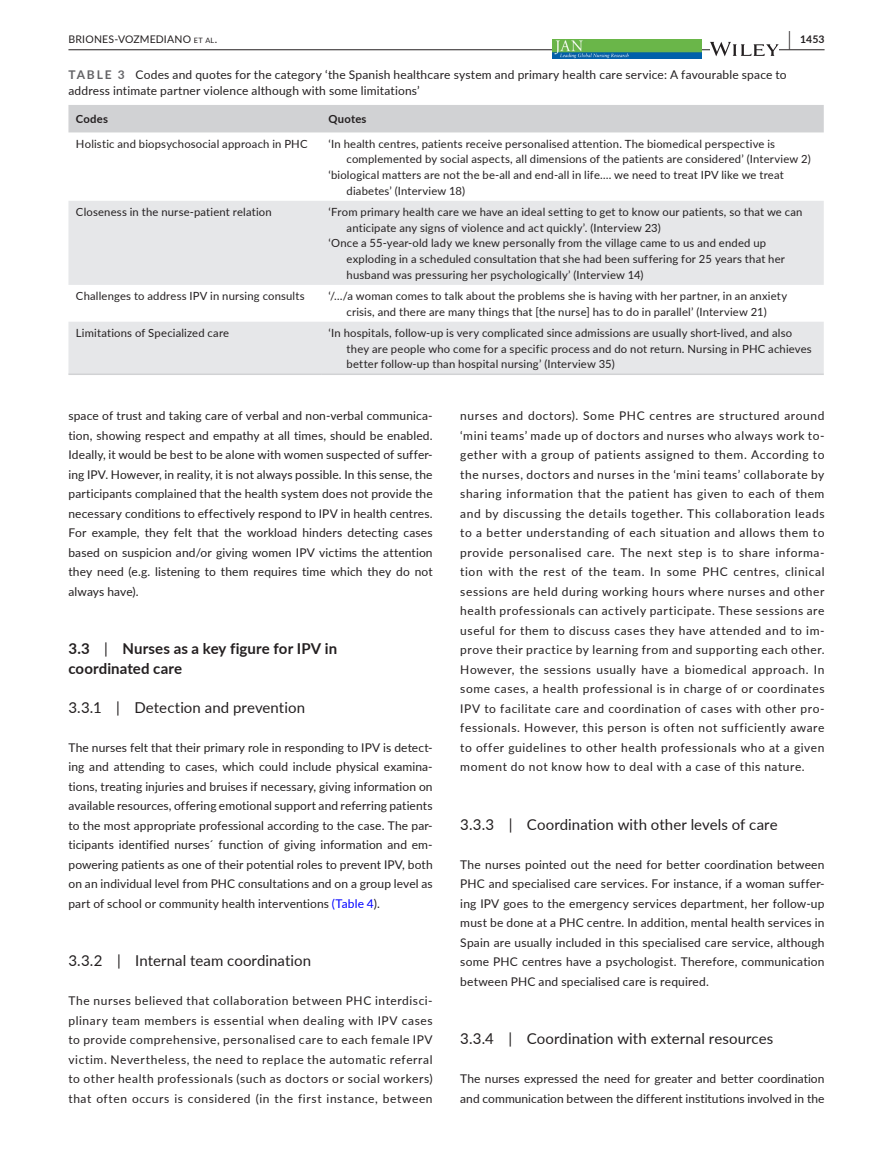
<style>
.page{position:relative;width:893px;height:1174px;background:#fff}
.page>*{position:absolute;margin:0;border:0;box-sizing:border-box;transform-origin:0 0}
.t1{font:15px "Lato";letter-spacing:.005em;color:#231f20}
.t2{font:700 15px/19.5px "Lato";letter-spacing:.005em;color:#231f20}
.t3{font:12px/19.5px "Lato";letter-spacing:.015em;color:#231f20;text-align:justify}
.t4{font:11.25px/15.8px "Lato";letter-spacing:.015em;color:#231f20;text-align:center}
.t5{font:700 11.25px "Lato";letter-spacing:.02em;color:#231f20}
.t6{font:10.5px "Lato";letter-spacing:.02em;color:#231f20}
.t7{font:700 10.5px "Lato";color:#231f20}
.s1{font-size:7.35px}
.s2{font-size:19.5px}
.s3{font-weight:700;color:#636366}
.s4{font-weight:400}
.s5{color:#00f}
</style>
<div class="page">
<hr style="left:68px;top:49px;width:756px;height:1px;background:#231f20">
<img style="left:553px;top:39px;width:148px;height:20px">
<svg style="left:710px;top:42px;width:69px;height:14px"></svg>
<div style="left:68px;top:105px;width:756px;height:27px;background:#d1d2d4"></div>
<svg style="left:68px;top:201px;width:756px;height:172px;fill:#e6e7e9"></svg>
<hr style="left:68px;top:373px;width:253px;height:2px;background:#d1d2d4">
<hr style="left:321px;top:373px;width:503px;height:2px;background:#d1d2d4">
<p class="t6" style="left:68px;top:31px;width:150px">BRIONES-VOZMEDIANO <span class="s1">et al</span>.</p>
<p class="t7" style="left:789px;top:31px;width:37px"><span class="s2">|</span> 1453</p>
<p class="t3" style="left:68px;top:66px;width:720px;line-height:16.5px"><span class="s3">TABLE 3</span> Codes and quotes for the category ‘the Spanish healthcare system and primary health care service: A favourable space to address intimate partner violence although with some limitations’</p>
<p class="t5" style="left:76px;top:111px;width:34px">Codes</p>
<p class="t5" style="left:329px;top:111px;width:39px">Quotes</p>
<p class="t4" style="left:76px;top:135px;width:233px">Holistic and biopsychosocial approach in PHC</p>
<p class="t4" style="left:329px;top:135px;width:448px">‘In health centres, patients receive personalised attention. The biomedical perspective is</p>
<p class="t4" style="left:347px;top:151px;width:466px">complemented by social aspects, all dimensions of the patients are considered’ (Interview 2)</p>
<p class="t4" style="left:329px;top:167px;width:457px">‘biological matters are not the be-all and end-all in life…. we need to treat IPV like we treat</p>
<p class="t4" style="left:347px;top:182px;width:120px">diabetes’ (Interview 18)</p>
<p class="t4" style="left:76px;top:203px;width:197px">Closeness in the nurse-patient relation</p>
<p class="t4" style="left:329px;top:203px;width:475px">‘From primary health care we have an ideal setting to get to know our patients, so that we can</p>
<p class="t4" style="left:347px;top:219px;width:316px">anticipate any signs of violence and act quickly’. (Interview 23)</p>
<p class="t4" style="left:329px;top:235px;width:439px">‘Once a 55-year-old lady we knew personally from the village came to us and ended up</p>
<p class="t4" style="left:347px;top:251px;width:440px">exploding in a scheduled consultation that she had been suffering for 25 years that her</p>
<p class="t4" style="left:347px;top:266px;width:298px">husband was pressuring her psychologically’ (Interview 14)</p>
<p class="t4" style="left:76px;top:287px;width:230px">Challenges to address IPV in nursing consults</p>
<p class="t4" style="left:329px;top:287px;width:460px">‘/…/a woman comes to talk about the problems she is having with her partner, in an anxiety crisis, and there are many things that [the nurse] has to do in parallel’ (Interview 21)</p>
<p class="t4" style="left:76px;top:324px;width:155px">Limitations of Specialized care</p>
<p class="t4" style="left:347px;top:324px;width:467px;text-align:left;text-indent:-18px">‘In hospitals, follow-up is very complicated since admissions are usually short-lived, and also they are people who come for a specific process and do not return. Nursing in PHC achieves better follow-up than hospital nursing’ (Interview 35)</p>
<p class="t3" style="left:68px;top:405px;width:366px">space of trust and taking care of verbal and non-verbal communica&shy;tion, showing respect and empathy at all times, should be enabled.<br>Ideally, it would be best to be alone with women suspected of suffer&shy;ing IPV. However, in reality, it is not always possible. In this sense, the participants complained that the health system does not provide the necessary conditions to effectively respond to IPV in health centres.<br>For example, they felt that the workload hinders detecting cases based on suspicion and/or giving women IPV victims the attention they need (e.g. listening to them requires time which they do not always have).</p>
<p class="t2" style="left:68px;top:638px;width:270px">3.3 <span class="s4">|</span> Nurses as a key figure for IPV in coordinated care</p>
<p class="t1" style="left:68px;top:696px;width:238px">3.3.1 | Detection and prevention</p>
<p class="t3" style="left:68px;top:737px;width:366px">The nurses felt that their primary role in responding to IPV is detect&shy;ing and attending to cases, which could include physical examina&shy;tions, treating injuries and bruises if necessary, giving information on available resources, offering emotional support and referring patients to the most appropriate professional according to the case. The par&shy;ticipants identified nurses´ function of giving information and em&shy;powering patients as one of their potential roles to prevent IPV, both on an individual level from PHC consultations and on a group level as part of school or community health interventions <span class="s5">(Table 4</span>).</p>
<p class="t1" style="left:68px;top:950px;width:244px">3.3.2 | Internal team coordination</p>
<p class="t3" style="left:68px;top:990px;width:366px">The nurses believed that collaboration between PHC interdisci&shy;plinary team members is essential when dealing with IPV cases to provide comprehensive, personalised care to each female IPV victim. Nevertheless, the need to replace the automatic referral to other health professionals (such as doctors or social workers) that often occurs is considered (in the first instance, between</p>
<p class="t3" style="left:460px;top:405px;width:366px">nurses and doctors). Some PHC centres are structured around ‘mini teams’ made up of doctors and nurses who always work to&shy;gether with a group of patients assigned to them. According to the nurses, doctors and nurses in the ‘mini teams’ collaborate by sharing information that the patient has given to each of them and by discussing the details together. This collaboration leads to a better understanding of each situation and allows them to provide personalised care. The next step is to share informa&shy;tion with the rest of the team. In some PHC centres, clinical sessions are held during working hours where nurses and other health professionals can actively participate. These sessions are useful for them to discuss cases they have attended and to im&shy;prove their practice by learning from and supporting each other.<br>However, the sessions usually have a biomedical approach. In some cases, a health professional is in charge of or coordinates IPV to facilitate care and coordination of cases with other pro&shy;fessionals. However, this person is often not sufficiently aware to offer guidelines to other health professionals who at a given moment do not know how to deal with a case of this nature.</p>
<p class="t1" style="left:460px;top:813px;width:319px">3.3.3 | Coordination with other levels of care</p>
<p class="t3" style="left:460px;top:854px;width:366px">The nurses pointed out the need for better coordination between PHC and specialised care services. For instance, if a woman suffer&shy;ing IPV goes to the emergency services department, her follow-up must be done at a PHC centre. In addition, mental health services in Spain are usually included in this specialised care service, although some PHC centres have a psychologist. Therefore, communication between PHC and specialised care is required.</p>
<p class="t1" style="left:460px;top:1028px;width:314px">3.3.4 | Coordination with external resources</p>
<p class="t3" style="left:460px;top:1068px;width:366px">The nurses expressed the need for greater and better coordination and communication between the different institutions involved in the</p>
</div>
